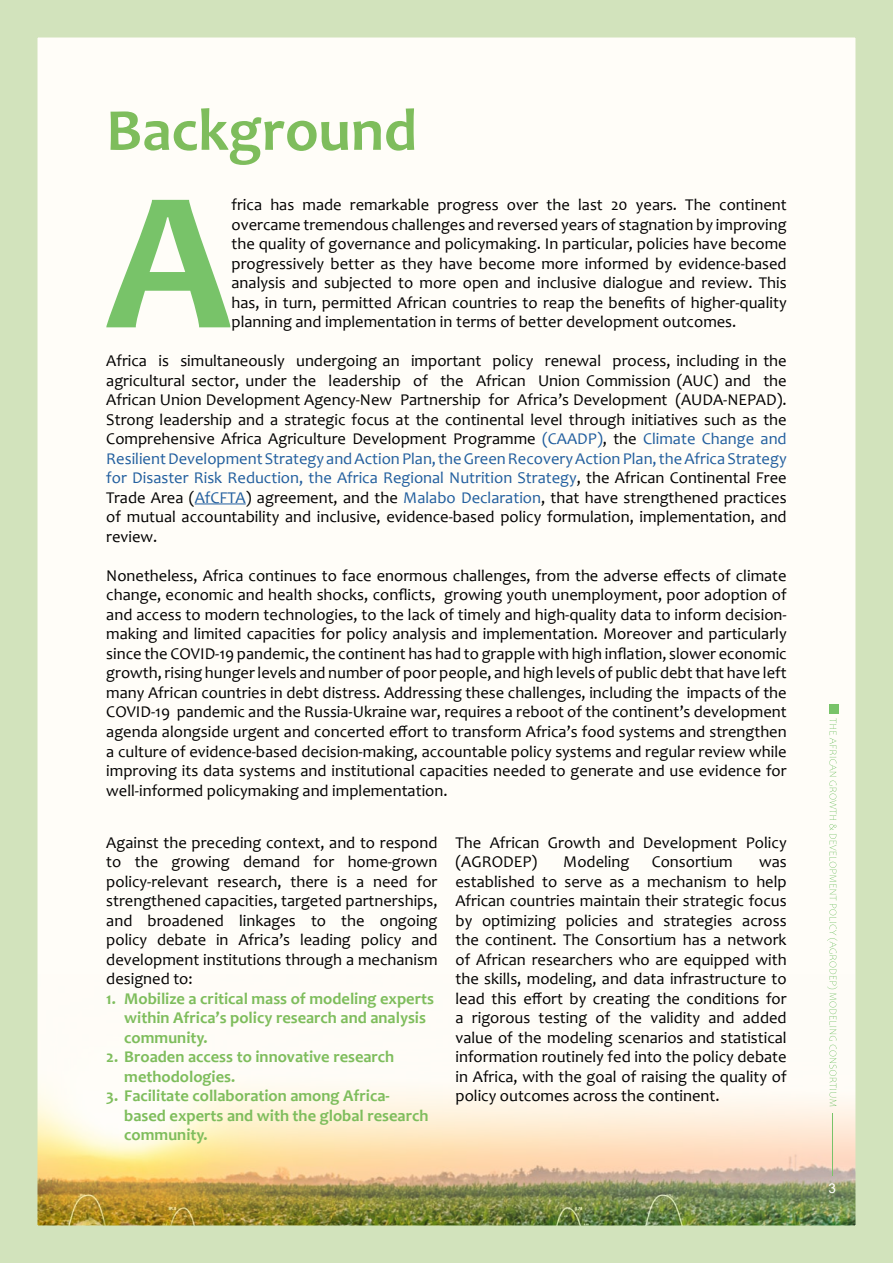
<style>
.page{position:relative;width:893px;height:1263px;background:#fff}
.page>*{position:absolute;margin:0;border:0;box-sizing:border-box;transform-origin:0 0}
.t1{font:700 200.55px "Candara";color:#78c369}
.t2{font:700 60px "Candara";color:#7ebd5c}
.t3{font:16.5px/19.5px "Candara";color:#000;text-align:justify}
.t4{font:700 16.5px/19.5px "Candara";color:#7ebd5c}
.t5{font:13.5px "Arial";color:#fff}
.s1{color:#215e9e}
</style>
<div class="page">
<div style="left:19px;top:19px;width:855px;height:1225px;background:#fffdf8"></div>
<img style="left:39px;top:986px;width:815px;height:238px">
<div style="left:0;top:0;width:893px;height:1263px;border:38px solid #d2e3bc"></div>
<hr style="left:195px;top:504px;width:51px;height:1px;background:#215e9e">
<div style="left:829px;top:704px;width:9px;height:10px;background:#78c369"></div>
<svg style="left:827px;top:718px;width:10px;height:388px"></svg>
<hr style="left:832px;top:1113px;width:1px;height:63px;background:#78c369">
<h2 class="t2" style="left:106px;top:93px;width:312px">Background</h2>
<h1 class="t1" style="left:105px;top:136px;width:128px">A</h1>
<p class="t3" style="left:232px;top:195px;width:557px">frica has made remarkable progress over the last 20 years. The continent overcame tremendous challenges and reversed years of stagnation by improving the quality of governance and policymaking. In particular, policies have become progressively better as they have become more informed by evidence-based analysis and subjected to more open and inclusive dialogue and review. This has, in turn, permitted African countries to reap the benefits of higher-quality planning and implementation in terms of better development outcomes.</p>
<p class="t3" style="left:106px;top:351px;width:682px">Africa is simultaneously undergoing an important policy renewal process, including in the agricultural sector, under the leadership of the African Union Commission (AUC) and the African Union Development Agency-New Partnership for Africa’s Development (AUDA-NEPAD).<br>Strong leadership and a strategic focus at the continental level through initiatives such as the Comprehensive Africa Agriculture Development Programme <span class="s1">(CAADP)</span>, the <span class="s1">Climate Change and Resilient Development Strategy and Action Plan,the Green Recovery Action Plan, the Africa Strategy for Disaster Risk Reduction, the Africa Regional Nutrition Strategy</span>, the African Continental Free Trade Area (<span class="s1">AfCFTA</span>) agreement, and the <span class="s1">Malabo Declaration</span>, that have strengthened practices of mutual accountability and inclusive, evidence-based policy formulation, implementation, and review.</p>
<p class="t3" style="left:106px;top:566px;width:682px">Nonetheless, Africa continues to face enormous challenges, from the adverse effects of climate change, economic and health shocks, conflicts, growing youth unemployment, poor adoption of and access to modern technologies, to the lack of timely and high-quality data to inform decision&shy;making and limited capacities for policy analysis and implementation. Moreover and particularly since the COVID-19 pandemic, the continent has had to grapple with high inflation, slower economic growth, rising hunger levels and number of poor people, and high levels of public debt that have left many African countries in debt distress. Addressing these challenges, including the impacts of the COVID-19 pandemic and the Russia-Ukraine war, requires a reboot of the continent’s development agenda alongside urgent and concerted effort to transform Africa’s food systems and strengthen a culture of evidence-based decision-making, accountable policy systems and regular review while improving its data systems and institutional capacities needed to generate and use evidence for well-informed policymaking and implementation.</p>
<p class="t3" style="left:106px;top:832px;width:333px">Against the preceding context, and to respond to the growing demand for home-grown policy-relevant research, there is a need for strengthened capacities, targeted partnerships, and broadened linkages to the ongoing policy debate in Africa’s leading policy and development institutions through a mechanism designed to:</p>
<p class="t4" style="left:124px;top:988px;width:311px;text-indent:-18px">1. Mobilize a critical mass of modeling experts within Africa’s policy research and analysis community.</p>
<p class="t4" style="left:124px;top:1047px;width:272px;text-indent:-18px">2. Broaden access to innovative research methodologies.</p>
<p class="t4" style="left:124px;top:1086px;width:306px;text-indent:-18px">3. Facilitate collaboration among Africa&shy;based experts and with the global research community.</p>
<p class="t3" style="left:455px;top:832px;width:333px">The African Growth and Development Policy (AGRODEP)</p>
<p class="t3" style="left:563px;top:852px;width:68px">Modeling</p>
<p class="t3" style="left:652px;top:852px;width:83px">Consortium</p>
<p class="t3" style="left:455px;top:852px;width:333px;text-indent:304px">was established to serve as a mechanism to help African countries maintain their strategic focus by optimizing policies and strategies across the continent. The Consortium has a network of African researchers who are equipped with the skills, modeling, and data infrastructure to lead this effort by creating the conditions for a rigorous testing of the validity and added value of the modeling scenarios and statistical information routinely fed into the policy debate in Africa, with the goal of raising the quality of policy outcomes across the continent.</p>
<p class="t5" style="left:829px;top:1179px;width:9px">3</p>
</div>
